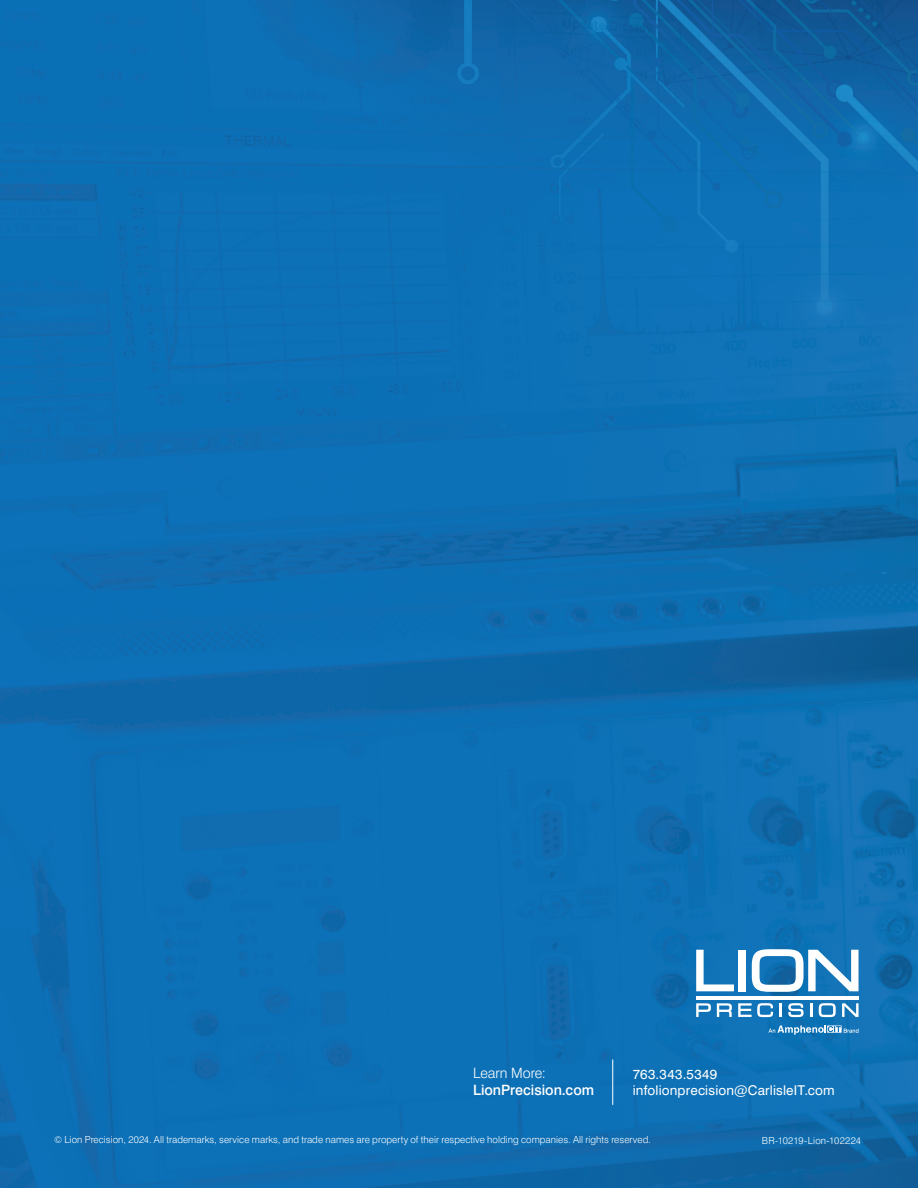
<style>
.page{position:relative;width:918px;height:1188px;background:#fff}
.page>*{position:absolute;margin:0;border:0;box-sizing:border-box;transform-origin:0 0}
.t1{font:500 14.25px "Swiss 721 BT";color:#fff}
.t2{font:300 14.25px "Swiss 721 BT";color:#fff}
.t3{font:13.5px "Swiss 721 BT";letter-spacing:.015em;color:#fff}
.t4{font:300 9.75px "Swiss 721 BT";letter-spacing:.005em;color:#fff}
</style>
<div class="page">
<img style="left:0;top:0;width:918px;height:1188px">
<svg style="left:696px;top:950px;width:50px;height:41px"></svg>
<svg style="left:752px;top:949px;width:107px;height:43px"></svg>
<svg style="left:696px;top:1003px;width:15px;height:14px"></svg>
<svg style="left:717px;top:1003px;width:15px;height:14px"></svg>
<svg style="left:738px;top:1003px;width:35px;height:14px"></svg>
<hr style="left:779px;top:1003px;width:3px;height:14px;background:#fff">
<svg style="left:788px;top:1003px;width:16px;height:14px"></svg>
<svg style="left:810px;top:1003px;width:2px;height:14px"></svg>
<svg style="left:819px;top:1003px;width:17px;height:14px"></svg>
<svg style="left:842px;top:1003px;width:17px;height:14px"></svg>
<hr style="left:696px;top:996px;width:163px;height:3px;background:#fff">
<svg style="left:769px;top:1025px;width:90px;height:10px"></svg>
<hr style="left:612px;top:1059px;width:1px;height:46px;background:#fff">
<p class="t2" style="left:473px;top:1065px;width:75px">Learn More:</p>
<p class="t1" style="left:473px;top:1082px;width:123px">LionPrecision.com</p>
<p class="t3" style="left:633px;top:1066px;width:86px">763.343.5349</p>
<p class="t3" style="left:633px;top:1082px;width:203px">infolionprecision@CarlisleIT.com</p>
<p class="t4" style="left:54px;top:1134px;width:598px">© Lion Precision, 2024. All trademarks, service marks, and trade names are property of their respective holding companies. All rights reserved.</p>
<p class="t4" style="left:762px;top:1134px;width:101px">BR-10219-Lion-102224</p>
</div>
